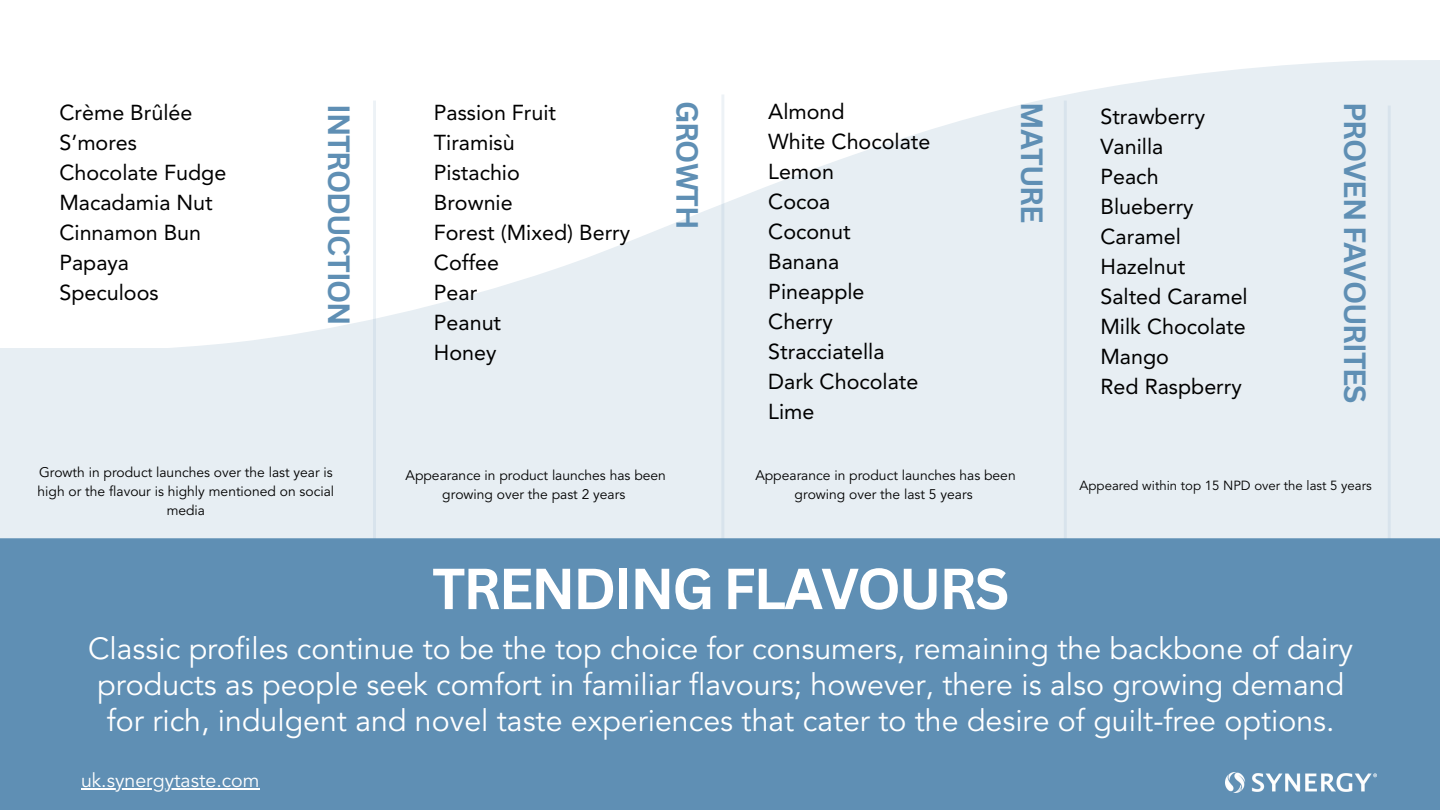
<style>
.page{position:relative;width:1440px;height:810px;background:#fff}
.page>*{position:absolute;margin:0;border:0;box-sizing:border-box;transform-origin:0 0}
.t1{font:700 56.5px "Canva Sans";letter-spacing:-.04em;color:#fff}
.t2{font:30.3px/36px "Avenir LT Std";color:#fff;text-align:center}
.t3{font:700 30px "Canva Sans";letter-spacing:-.04em;color:#5f8fb4}
.t4{font:21.5px/30px "Avenir LT Std";color:#000}
.t5{font:19.6px "Avenir LT Std";color:#fff}
.t6{font:13.8px/19px "Avenir LT Std";color:#000;text-align:center}
.t7{font:13.2px "Avenir LT Std";color:#000}
</style>
<div class="page">
<div style="left:0;top:538px;width:1440px;height:272px;background:#5f8fb4"></div>
<svg style="left:0;top:60px;width:1440px;height:289px"></svg>
<div style="left:0;top:349px;width:1440px;height:189px;background:#e7eef3"></div>
<hr style="left:373px;top:101px;width:3px;height:524px;background:#5f8fb4">
<hr style="left:721px;top:94px;width:3px;height:525px;background:#5f8fb4">
<hr style="left:1064px;top:101px;width:3px;height:524px;background:#5f8fb4">
<hr style="left:1388px;top:106px;width:3px;height:524px;background:#5f8fb4">
<img style="left:1226px;top:772px;width:150px;height:20px">
<hr style="left:81px;top:788px;width:179px;height:2px;background:#fff">
<p class="t4" style="left:768px;top:98px;width:164px">Almond<br>White Chocolate<br>Lemon<br>Cocoa<br>Coconut<br>Banana<br>Pineapple<br>Cherry<br>Stracciatella<br>Dark Chocolate<br>Lime</p>
<p class="t3" style="left:360px;top:104px;width:223px;rotate:90deg">INTRODUCTION</p>
<h2 class="t3" style="left:708px;top:101px;width:130px;rotate:90deg">GROWTH</h2>
<h4 class="t3" style="left:1376px;top:102px;width:303px;rotate:90deg">PROVEN FAVOURITES</h4>
<h4 class="t4" style="left:59px;top:100px;width:168px">Crème Brûlée<br>S’mores<br>Chocolate Fudge<br>Macadamia Nut<br>Cinnamon Bun<br>Papaya<br>Speculoos</h4>
<h2 class="t4" style="left:1100px;top:104px;width:149px">Strawberry<br>Vanilla<br>Peach<br>Blueberry<br>Caramel<br>Hazelnut<br>Salted Caramel<br>Milk Chocolate<br>Mango<br>Red Raspberry</h2>
<p class="t4" style="left:434px;top:100px;width:198px">Passion Fruit<br>Tiramisù<br>Pistachio<br>Brownie<br>Forest (Mixed) Berry<br>Coffee<br>Pear<br>Peanut<br>Honey</p>
<p class="t3" style="left:1053px;top:102px;width:123px;rotate:90deg">MATURE</p>
<p class="t6" style="left:38px;top:464px;width:298px">Growth in product launches over the last year is high or the flavour is highly mentioned on social media</p>
<h4 class="t6" style="left:755px;top:467px;width:262px">Appearance in product launches has been growing over the last 5 years</h4>
<h2 class="t6" style="left:406px;top:467px;width:262px">Appearance in product launches has been growing over the past 2 years</h2>
<h2 class="t7" style="left:1080px;top:480px;width:294px">Appeared within top 15 NPD over the last 5 years</h2>
<h4 class="t1" style="left:432px;top:549px;width:579px">TRENDING FLAVOURS</h4>
<p class="t2" style="left:88px;top:633px;width:1266px">Classic profiles continue to be the top choice for consumers, remaining the backbone of dairy products as people seek comfort in familiar flavours; however, there is also growing demand for rich, indulgent and novel taste experiences that cater to the desire of guilt-free options.</p>
<p class="t5" style="left:81px;top:772px;width:180px">uk.synergytaste.com</p>
</div>
